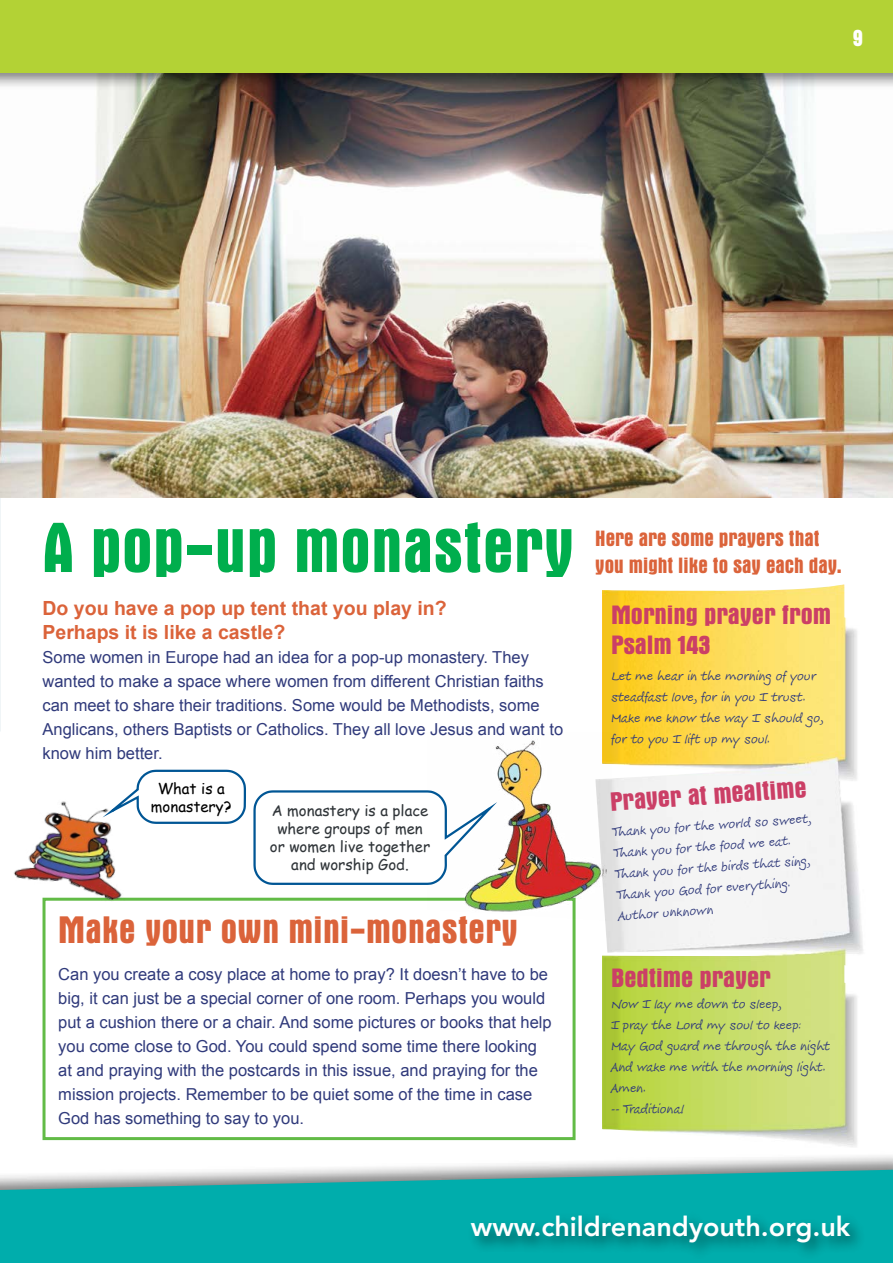
<style>
.page{position:relative;width:893px;height:1263px;background:#fff}
.page>*{position:absolute;margin:0;border:0;box-sizing:border-box;transform-origin:0 0}
.t1{font:700 condensed 72px "Aurora BT";letter-spacing:.01em;color:#00ae4d}
.t2{font:700 condensed 39px "Aurora BT";letter-spacing:.01em;color:#db633a}
.t3{font:700 condensed 27px/30px "Aurora BT";letter-spacing:-.005em;color:#cb3f66;scale:1.07 1}
.t4{font:800 27px "Avenir";color:#fff}
.t5{font:700 condensed 24px "Aurora BT";color:#fff}
.t6{font:700 condensed 22.5px/27px "Aurora BT";color:#db633a}
.t7{font:700 19.5px/23.4px "Arial";color:#db633a}
.t8{font:16.5px/24px "Arial";color:#303a7b}
.t9{font:15px/21px "Mohawcs Note GD";letter-spacing:-.005em;color:#303a7b;scale:.88 1}
.t10{font:15px/18px "Comic Sans MS";color:#303539;text-align:center}
.t11{font:15px/18px "Comic Sans MS";color:#000;text-align:center}
</style>
<div class="page">
<img style="left:602px;top:584px;width:261px;height:563px">
<img style="left:0;top:90px;width:893px;height:407px">
<div style="left:0;top:1151px;width:893px;height:112px;background:#000;opacity:.5"></div>
<svg style="left:0;top:1170px;width:893px;height:93px;background:#1aafae"></svg>
<div style="left:0;top:0;width:893px;height:90px;background:#000;opacity:.5"></div>
<div style="left:0;top:0;width:893px;height:72px;background:#b3d235"></div>
<div style="left:467px;top:1211px;width:400px;height:49px;background:#000;opacity:.5"></div>
<div style="left:43px;top:898px;width:533px;height:242px;border:3px solid #62bb46"></div>
<img style="left:14px;top:801px;width:122px;height:114px">
<img style="left:426px;top:732px;width:186px;height:190px">
<svg style="left:93px;top:768px;width:412px;height:118px"></svg>
<h3 class="t5" style="left:853px;top:24px;width:12px">9</h3>
<h1 class="t1" style="left:43px;top:507px;width:533px">A pop-up monastery</h1>
<p class="t7" style="left:43px;top:597px;width:406px">Do you have a pop up tent that you play in?<br>Perhaps it is like a castle?</p>
<p class="t8" style="left:43px;top:645px;width:522px">Some women in Europe had an idea for a pop-up monastery. They wanted to make a space where women from different Christian faiths can meet to share their traditions. Some would be Methodists, some Anglicans, others Baptists or Catholics. They all love Jesus and want to know him better.</p>
<p class="t11" style="left:151px;top:779px;width:82px">What is a monastery?</p>
<p class="t10" style="left:270px;top:801px;width:162px">A monastery is a place where groups of men or women live together and worship God.</p>
<h2 class="t2" style="left:58px;top:908px;width:461px">Make your own mini-monastery</h2>
<p class="t8" style="left:58px;top:962px;width:495px">Can you create a cosy place at home to pray? It doesn’t have to be big, it can just be a special corner of one room. Perhaps you would put a cushion there or a chair. And some pictures or books that help you come close to God. You could spend some time there looking at and praying with the postcards in this issue, and praying for the mission projects. Remember to be quiet some of the time in case God has something to say to you.</p>
<h3 class="t6" style="left:595px;top:524px;width:248px">Here are some prayers that you might like to say each day.</h3>
<h3 class="t3" style="left:611px;top:600px;width:207px">Morning prayer from<br>Psalm 143</h3>
<p class="t9" style="left:611px;top:666px;width:243px">Let me hear in the morning of your steadfast love, for in you I trust.<br>Make me know the way I should go, for to you I lift up my soul.</p>
<h3 class="t3" style="left:609px;top:787px;width:185px;rotate:-4deg">Prayer at mealtime</h3>
<p class="t9" style="left:612px;top:823px;width:228px;rotate:-4deg">Thank you for the world so sweet,<br>Thank you for the food we eat.<br>Thank you for the birds that sing,<br>Thank you God for everything.<br>Author unknown</p>
<h3 class="t3" style="left:611px;top:963px;width:151px">Bedtime prayer</h3>
<p class="t9" style="left:611px;top:994px;width:250px">Now I lay me down to sleep,<br>I pray the Lord my soul to keep:<br>May God guard me through the night<br>And wake me with the morning light.<br>Amen.<br>-- Traditional</p>
<h3 class="t4" style="left:471px;top:1211px;width:381px">www.childrenandyouth.org.uk</h3>
</div>
